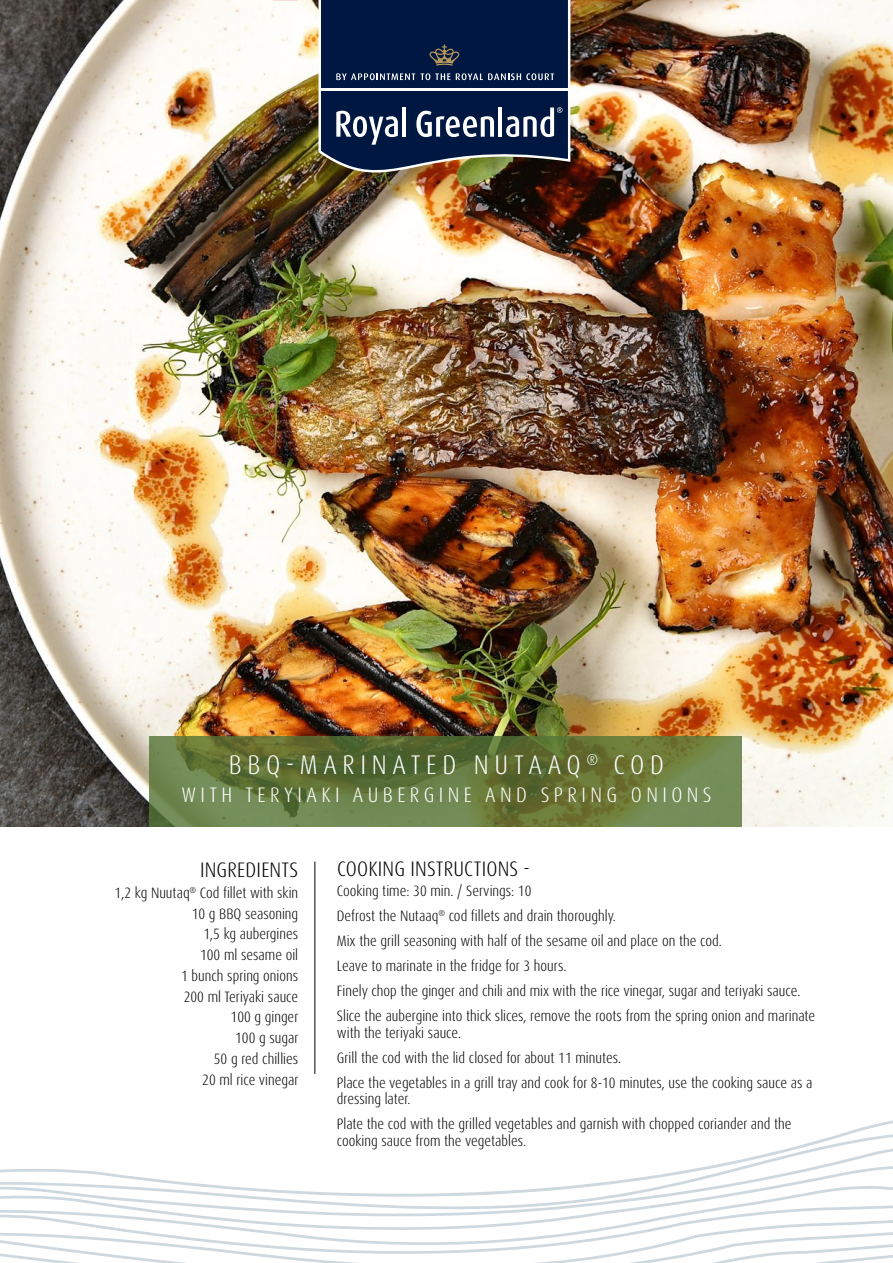
<style>
.page{position:relative;width:893px;height:1263px;background:#fff}
.page>*{position:absolute;margin:0;border:0;box-sizing:border-box;transform-origin:0 0}
.t1{font:300 condensed 27px "Dax Pro";letter-spacing:.21em;color:#fff}
.t2{font:300 condensed 21px "Dax Pro";letter-spacing:.21em;color:#fff}
.t3{font:300 condensed 21px "Dax Pro";letter-spacing:.01em;color:#000}
.t4{font:300 condensed 15px/16.5px "Dax Pro";color:#000}
</style>
<div class="page">
<img style="left:0;top:0;width:893px;height:827px">
<svg style="left:149px;top:736px;width:592px;height:91px;background:#67793f"></svg>
<svg style="left:798px;top:1132px;width:95px;height:14px"></svg>
<svg style="left:715px;top:1146px;width:178px;height:19px"></svg>
<svg style="left:0;top:1165px;width:893px;height:21px"></svg>
<svg style="left:0;top:1186px;width:893px;height:18px"></svg>
<svg style="left:0;top:1204px;width:893px;height:13px"></svg>
<svg style="left:0;top:1217px;width:893px;height:46px"></svg>
<img style="left:321px;top:173px;width:247px;height:17px">
<svg style="left:318px;top:0;width:252px;height:173px;background:#233554"></svg>
<svg style="left:273px;top:0;width:25px;height:1px"></svg>
<svg style="left:593px;top:0;width:25px;height:1px"></svg>
<hr style="left:315px;top:861px;width:1px;height:213px;background:#000">
<p class="t1" style="left:229px;top:747px;width:437px">BBQ-MARINATED NUTAAQ <sup>®</sup> COD</p>
<p class="t2" style="left:181px;top:781px;width:532px">WITH TERYIAKI AUBERGINE AND SPRING ONIONS</p>
<p class="t3" style="left:200px;top:856px;width:100px">INGREDIENTS</p>
<p class="t4" style="left:115px;top:884px;width:185px">1,2 kg Nuutaq<sup>®</sup> Cod fillet with skin</p>
<p class="t4" style="left:192px;top:905px;width:108px">10 g BBQ seasoning</p>
<p class="t4" style="left:203px;top:926px;width:96px">1,5 kg aubergines</p>
<p class="t4" style="left:200px;top:947px;width:100px">100 ml sesame oil</p>
<p class="t4" style="left:181px;top:967px;width:119px">1 bunch spring onions</p>
<p class="t4" style="left:184px;top:988px;width:116px">200 ml Teriyaki sauce</p>
<p class="t4" style="left:231px;top:1009px;width:69px">100 g ginger</p>
<p class="t4" style="left:235px;top:1030px;width:65px">100 g sugar</p>
<p class="t4" style="left:214px;top:1050px;width:86px">50 g red chillies</p>
<p class="t4" style="left:202px;top:1071px;width:98px">20 ml rice vinegar</p>
<p class="t3" style="left:337px;top:855px;width:194px">COOKING INSTRUCTIONS -</p>
<p class="t4" style="left:337px;top:883px;width:196px">Cooking time: 30 min. / Servings: 10</p>
<p class="t4" style="left:337px;top:908px;width:280px">Defrost the Nutaaq<sup>®</sup> cod fillets and drain thoroughly.</p>
<p class="t4" style="left:337px;top:933px;width:386px">Mix the grill seasoning with half of the sesame oil and place on the cod.</p>
<p class="t4" style="left:337px;top:958px;width:231px">Leave to marinate in the fridge for 3 hours.</p>
<p class="t4" style="left:337px;top:983px;width:465px">Finely chop the ginger and chili and mix with the rice vinegar, sugar and teriyaki sauce.</p>
<p class="t4" style="left:337px;top:1008px;width:480px">Slice the aubergine into thick slices, remove the roots from the spring onion and marinate with the teriyaki sauce.</p>
<p class="t4" style="left:337px;top:1049px;width:286px">Grill the cod with the lid closed for about 11 minutes.</p>
<p class="t4" style="left:337px;top:1074px;width:477px">Place the vegetables in a grill tray and cook for 8-10 minutes, use the cooking sauce as a dressing later.</p>
<p class="t4" style="left:337px;top:1116px;width:456px">Plate the cod with the grilled vegetables and garnish with chopped coriander and the cooking sauce from the vegetables.</p>
</div>
